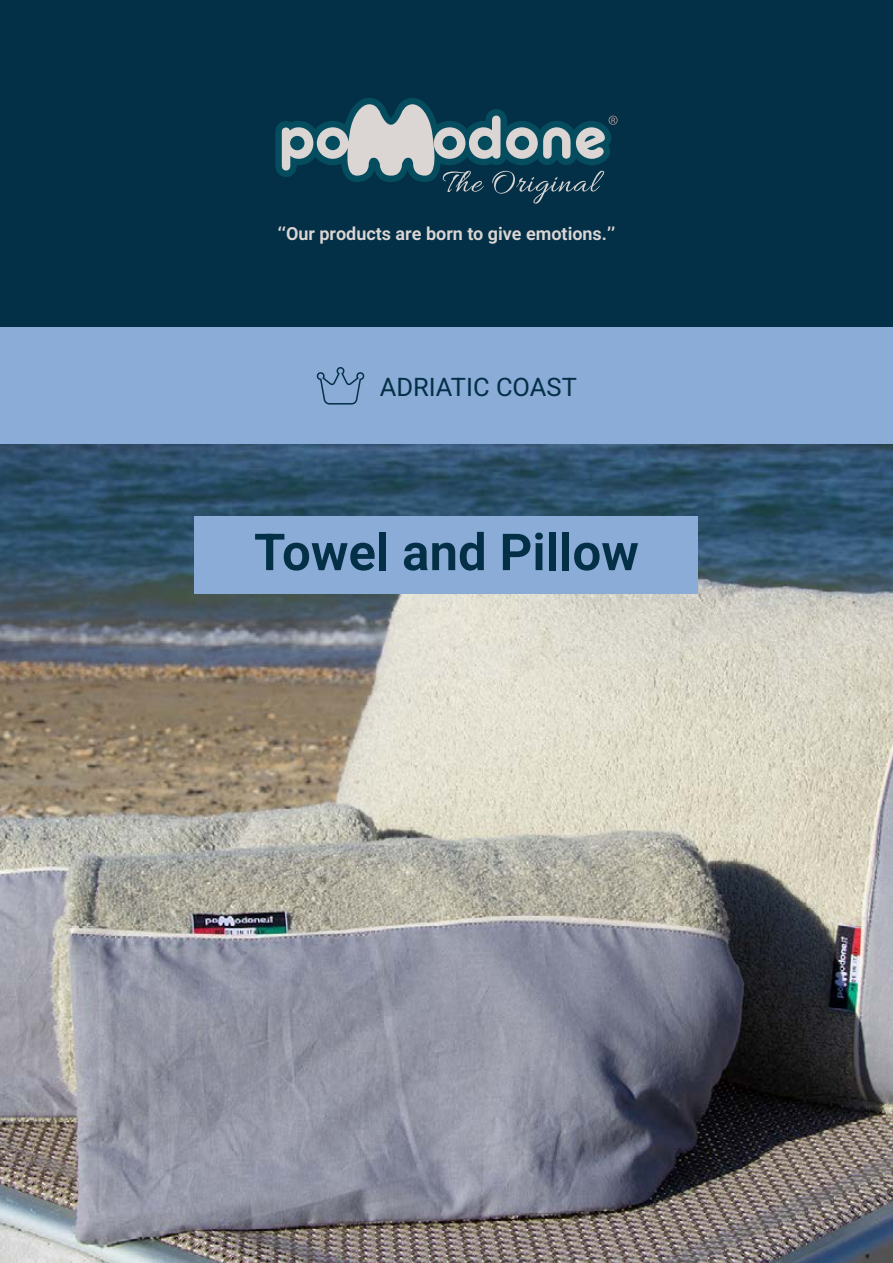
<style>
.page{position:relative;width:893px;height:1263px;background:#fff}
.page>*{position:absolute;margin:0;border:0;box-sizing:border-box;transform-origin:0 0}
.t1{font:600 51px "Heebo";color:#033047}
.t2{font:25.5px "Heebo";color:#033047}
.t3{font:600 18px "Heebo";color:#dbd6d4}
</style>
<div class="page">
<div style="left:0;top:0;width:893px;height:327px;background:#033047"></div>
<svg style="left:275px;top:98px;width:343px;height:106px"></svg>
<div style="left:0;top:327px;width:893px;height:118px;background:#8aacd7"></div>
<img style="left:0;top:445px;width:893px;height:818px">
<div style="left:195px;top:517px;width:503px;height:77px;background:#8aacd7"></div>
<svg style="left:316px;top:367px;width:49px;height:38px"></svg>
<p class="t3" style="left:278px;top:221px;width:339px">‘‘Our products are born to give emotions.’’</p>
<h2 class="t2" style="left:380px;top:369px;width:199px">ADRIATIC COAST</h2>
<h1 class="t1" style="left:254px;top:517px;width:386px">Towel and Pillow</h1>
</div>
